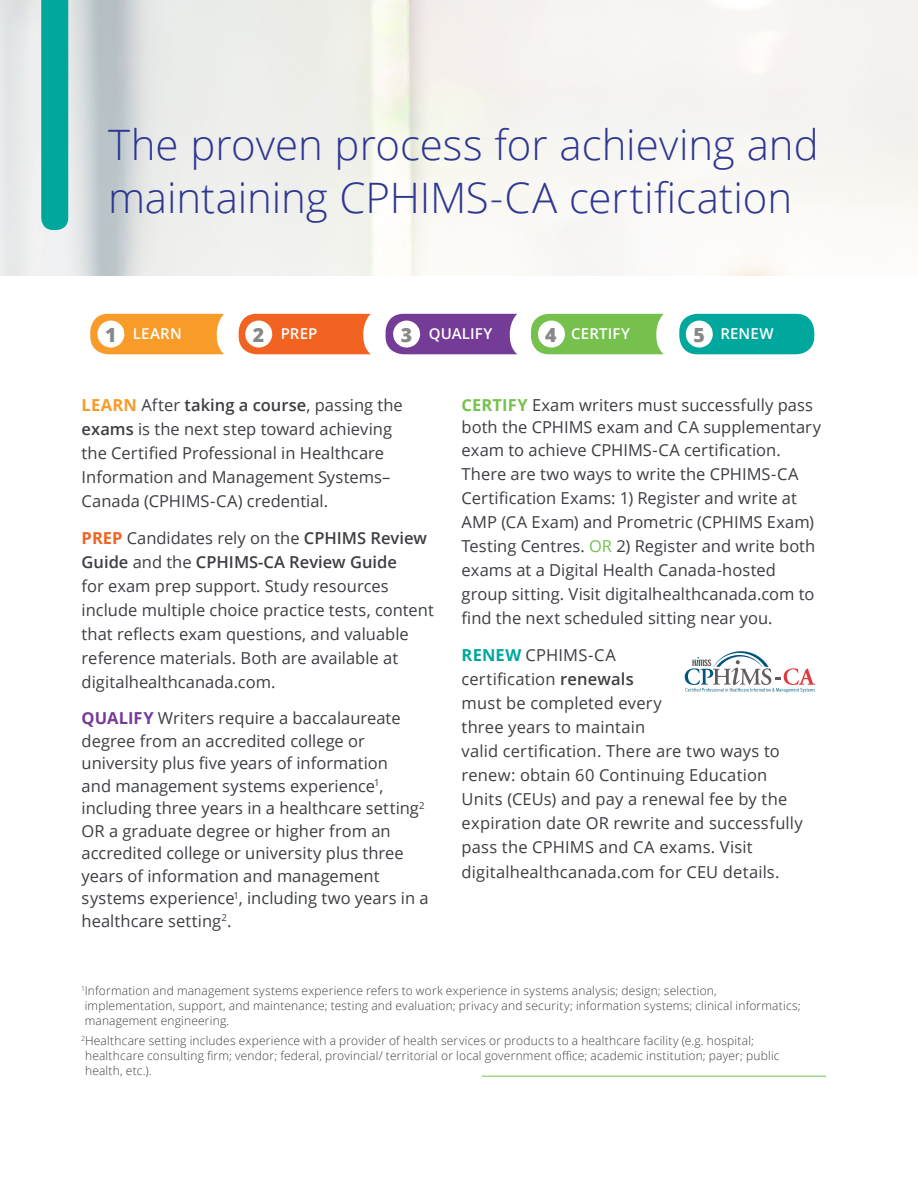
<style>
.page{position:relative;width:918px;height:1188px;background:#fff}
.page>*{position:absolute;margin:0;border:0;box-sizing:border-box;transform-origin:0 0}
.t1{font:300 42px/52.5px "Open Sans";color:#2e3791}
.t2{font:16.5px/24px "Open Sans";color:#3c3e42}
.t3{font:600 15px "Open Sans";letter-spacing:.005em;color:#fff}
.t4{font:300 12px/15px "Open Sans";letter-spacing:.015em;color:#3c3e42}
.s1{font-weight:800;font-size:19.5px;color:#86888a}
.s2{font-weight:700;color:#f99b28}
.s3{font-weight:600}
.s4{font-weight:700;color:#f26322}
.s5{font-weight:700;color:#753c97}
.s6{font-weight:700;color:#76c14e}
.s7{color:#76c14e}
.s8{font-weight:700;color:#00a79d}
</style>
<div class="page">
<hr style="left:482px;top:1076px;width:344px;height:1px;background:#76c14e">
<svg style="left:685px;top:651px;width:130px;height:41px"></svg>
<div style="left:41px;top:0;width:27px;height:230px;background:#00a79d"></div>
<div style="left:90px;top:314px;width:149px;height:40px;background:#f99b28;border-radius:18px"></div>
<div style="left:217px;top:307px;width:135px;height:54px;background:#fff;border-radius:26px"></div>
<div style="left:239px;top:314px;width:148px;height:40px;background:#f26322;border-radius:18px"></div>
<div style="left:363px;top:307px;width:135px;height:54px;background:#fff;border-radius:26px"></div>
<div style="left:386px;top:314px;width:148px;height:40px;background:#753c97;border-radius:18px"></div>
<div style="left:510px;top:307px;width:135px;height:54px;background:#fff;border-radius:26px"></div>
<div style="left:531px;top:314px;width:148px;height:40px;background:#76c14e;border-radius:18px"></div>
<div style="left:656px;top:307px;width:135px;height:54px;background:#fff;border-radius:26px"></div>
<div style="left:679px;top:314px;width:135px;height:40px;background:#00a79d;border-radius:18px"></div>
<div style="left:97px;top:313px;width:41px;height:42px;background:#f99b28"></div>
<svg style="left:97px;top:320px;width:27px;height:28px"></svg>
<div style="left:245px;top:313px;width:41px;height:42px;background:#f26322"></div>
<svg style="left:245px;top:320px;width:27px;height:28px"></svg>
<div style="left:392px;top:313px;width:42px;height:42px;background:#753c97"></div>
<svg style="left:393px;top:320px;width:27px;height:28px"></svg>
<div style="left:537px;top:313px;width:42px;height:42px;background:#76c14e"></div>
<svg style="left:538px;top:320px;width:27px;height:28px"></svg>
<div style="left:685px;top:313px;width:42px;height:42px;background:#00a79d"></div>
<svg style="left:686px;top:320px;width:27px;height:28px"></svg>
<h1 class="t1" style="left:108px;top:118px;width:712px">The proven process for achieving and maintaining CPHIMS-CA certification</h1>
<p class="t3" style="left:105px;top:323px;width:78px"><span class="s1">1</span> LEARN</p>
<p class="t3" style="left:253px;top:323px;width:66px"><span class="s1">2</span> PREP</p>
<p class="t3" style="left:401px;top:323px;width:93px"><span class="s1">3</span> QUALIFY</p>
<p class="t3" style="left:545px;top:323px;width:87px"><span class="s1">4</span> CERTIFY</p>
<p class="t3" style="left:694px;top:323px;width:81px"><span class="s1">5</span> RENEW</p>
<p class="t2" style="left:82px;top:392px;width:323px"><span class="s2">LEARN</span> After <span class="s3">taking a course</span>, passing the <span class="s3">exams</span> is the next step toward achieving the Certified Professional in Healthcare Information and Management Systems– Canada (CPHIMS-CA) credential.</p>
<p class="t2" style="left:82px;top:526px;width:354px"><span class="s4">PREP</span> Candidates rely on the <span class="s3">CPHIMS Review Guide</span> and the <span class="s3">CPHIMS-CA Review Guide<br></span>for exam prep support. Study resources include multiple choice practice tests, content that reflects exam questions, and valuable reference materials. Both are available at digitalhealthcanada.com.</p>
<p class="t2" style="left:82px;top:707px;width:348px;line-height:22.5px"><span class="s5">QUALIFY</span> Writers require a baccalaureate degree from an accredited college or university plus five years of information<br>and management systems experience<sup>1</sup>, including three years in a healthcare setting<sup>2<br></sup>OR a graduate degree or higher from an accredited college or university plus three years of information and management systems experience<sup>1</sup>, including two years in a healthcare setting<sup>2</sup>.</p>
<p class="t2" style="left:462px;top:393px;width:361px;line-height:22.5px"><span class="s6">CERTIFY</span> Exam writers must successfully pass both the CPHIMS exam and CA supplementary exam to achieve CPHIMS-CA certification.</p>
<p class="t2" style="left:462px;top:461px;width:355px">There are two ways to write the CPHIMS-CA Certification Exams: 1) Register and write at AMP (CA Exam) and Prometric (CPHIMS Exam)<br>Testing Centres. <span class="s7">OR</span> 2) Register and write both exams at a Digital Health Canada-hosted group sitting. Visit digitalhealthcanada.com to find the next scheduled sitting near you.</p>
<p class="t2" style="left:462px;top:643px;width:343px"><span class="s8">RENEW</span> CPHIMS-CA<br>certification <span class="s3">renewals<br></span>must be completed every<br>three years to maintain<br>valid certification. There are two ways to renew: obtain 60 Continuing Education Units (CEUs) and pay a renewal fee by the expiration date OR rewrite and successfully pass the CPHIMS and CA exams. Visit digitalhealthcanada.com for CEU details.</p>
<p class="t4" style="left:85px;top:983px;width:718px;text-indent:-4px"><sup>1</sup>Information and management systems experience refers to work experience in systems analysis; design; selection, implementation, support, and maintenance; testing and evaluation; privacy and security; information systems; clinical informatics; management engineering.</p>
<p class="t4" style="left:85px;top:1033px;width:696px;text-indent:-4px"><sup>2</sup>Healthcare setting includes experience with a provider of health services or products to a healthcare facility (e.g. hospital; healthcare consulting firm; vendor; federal, provincial/ territorial or local government office; academic institution; payer; public health, etc.).</p>
</div>
